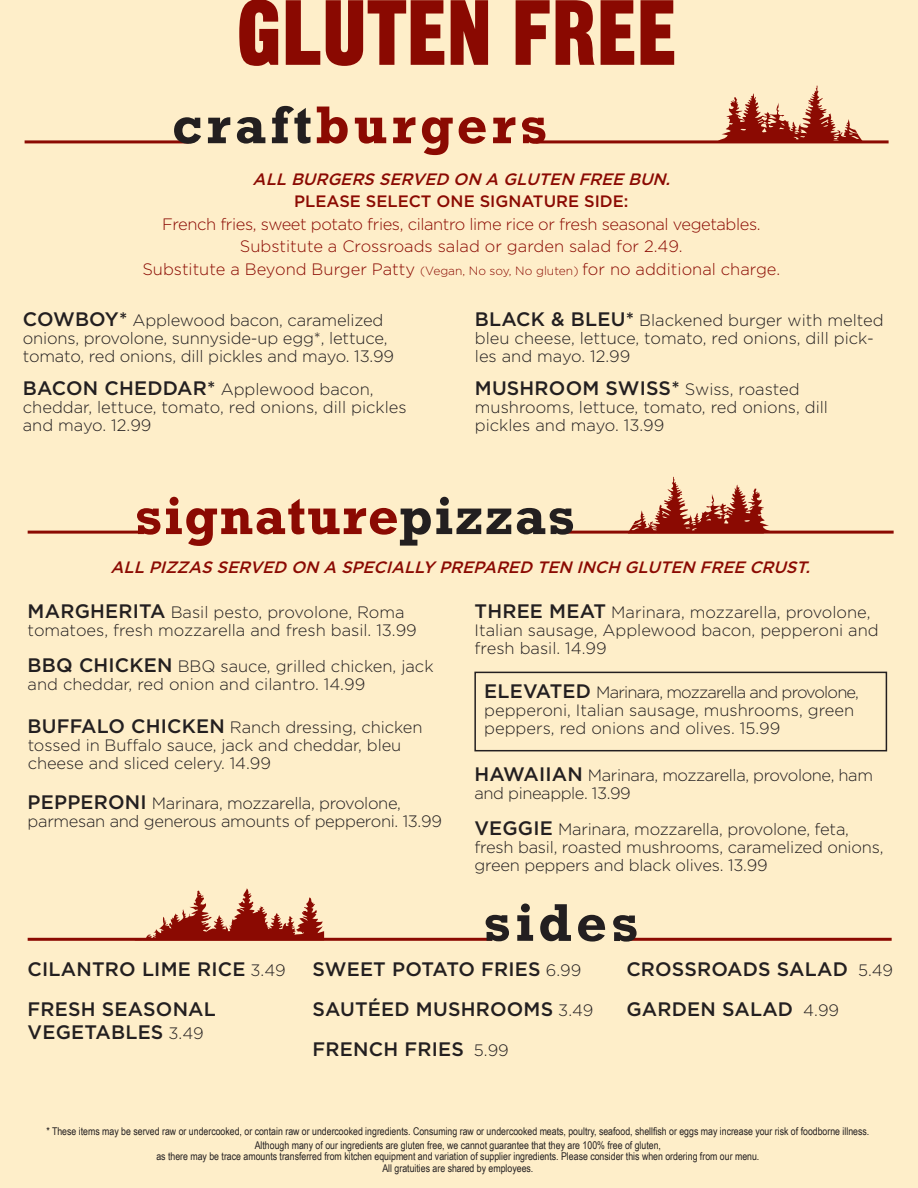
<style>
.page{position:relative;width:918px;height:1188px;background:#feeec9}
.page>*{position:absolute;margin:0;border:0;box-sizing:border-box;transform-origin:0 0}
.t1{font:90px "Gothic Thirteen Std";color:#8b0a02}
.t2{font:700 54px "Rockwell";letter-spacing:.025em;color:#8b0a02}
.t3{font:700 54px "Rockwell";letter-spacing:.075em;color:#8b0a02}
.t4{font:700 54px "Rockwell";letter-spacing:.07em;color:#231f20}
.t5{font:500 19.5px/39.8px "Gotham";letter-spacing:.01em;color:#231f20}
.t6{font:300 16.5px/18px "Gotham";letter-spacing:-.005em;color:#231f20}
.t7{font:300 16.5px/22.5px "Gotham";letter-spacing:-.01em;color:#8b0a02;text-align:center}
.t8{font:italic 500 16.5px "Gotham";color:#8b0a02}
.t9{font:300 16.5px/18px "Gotham";letter-spacing:-.025em;color:#231f20}
.t10{font:500 16.5px "Gotham";color:#8b0a02}
.t11{font:10.65px/13.5px "Arial Narrow";color:#231f20;text-align:center}
.s1{color:#231f20}
.s2{font-size:12px}
.s3{font-weight:500;font-size:19.5px}
.s4{font-weight:300;font-size:16.5px}
</style>
<div class="page">
<hr style="left:536px;top:140px;width:353px;height:3px;background:#8b0a02">
<hr style="left:25px;top:140px;width:164px;height:3px;background:#8b0a02">
<svg style="left:718px;top:85px;width:145px;height:56px"></svg>
<hr style="left:28px;top:531px;width:127px;height:3px;background:#8b0a02">
<hr style="left:563px;top:531px;width:331px;height:3px;background:#8b0a02">
<svg style="left:628px;top:477px;width:145px;height:57px"></svg>
<div style="left:474px;top:672px;width:413px;height:79px;border:2px solid #231f20"></div>
<hr style="left:28px;top:938px;width:464px;height:3px;background:#8b0a02">
<hr style="left:623px;top:938px;width:269px;height:3px;background:#8b0a02">
<svg style="left:135px;top:888px;width:189px;height:53px"></svg>
<h1 class="t1" style="left:237px;top:-23px;width:441px">GLUTEN FREE</h1>
<h2 class="t3" style="left:172px;top:92px;width:377px"><span class="s1">craft</span>burgers</h2>
<p class="t8" style="left:253px;top:170px;width:424px">ALL BURGERS SERVED ON A GLUTEN FREE BUN.</p>
<p class="t10" style="left:294px;top:192px;width:336px">PLEASE SELECT ONE SIGNATURE SIDE:</p>
<p class="t7" style="left:142px;top:213px;width:639px">French fries, sweet potato fries, cilantro lime rice or fresh seasonal vegetables.<br>Substitute a Crossroads salad or garden salad for 2.49.<br>Substitute a Beyond Burger Patty <span class="s2">(Vegan, No soy, No gluten)</span> for no additional charge.</p>
<p class="t6" style="left:23px;top:311px;width:373px"><span class="s3">COWBOY*</span> Applewood bacon, caramelized onions, provolone, sunnyside-up egg*, lettuce, tomato, red onions, dill pickles and mayo. 13.99</p>
<p class="t6" style="left:23px;top:380px;width:385px"><span class="s3">BACON CHEDDAR*</span> Applewood bacon, cheddar, lettuce, tomato, red onions, dill pickles and mayo. 12.99</p>
<p class="t6" style="left:475px;top:311px;width:410px"><span class="s3">BLACK &amp; BLEU*</span> Blackened burger with melted bleu cheese, lettuce, tomato, red onions, dill pick&shy;les and mayo. 12.99</p>
<p class="t5" style="left:475px;top:368px;width:326px">MUSHROOM SWISS* <span class="s4">Swiss, roasted</span></p>
<p class="t6" style="left:475px;top:398px;width:355px">mushrooms, lettuce, tomato, red onions, dill pickles and mayo. 13.99</p>
<h2 class="t2" style="left:135px;top:483px;width:442px">signature<span class="s1">pizzas</span></h2>
<p class="t8" style="left:110px;top:557px;width:706px">ALL PIZZAS SERVED ON A SPECIALLY PREPARED TEN INCH GLUTEN FREE CRUST.</p>
<p class="t6" style="left:28px;top:604px;width:391px"><span class="s3">MARGHERITA</span> Basil pesto, provolone, Roma tomatoes, fresh mozzarella and fresh basil. 13.99</p>
<p class="t6" style="left:28px;top:658px;width:407px"><span class="s3">BBQ CHICKEN</span> BBQ sauce, grilled chicken, jack and cheddar, red onion and cilantro. 14.99</p>
<p class="t6" style="left:28px;top:718px;width:396px"><span class="s3">BUFFALO CHICKEN</span> Ranch dressing, chicken tossed in Buffalo sauce, jack and cheddar, bleu cheese and sliced celery. 14.99</p>
<p class="t6" style="left:28px;top:794px;width:416px"><span class="s3">PEPPERONI</span> Marinara, mozzarella, provolone, parmesan and generous amounts of pepperoni. 13.99</p>
<p class="t6" style="left:475px;top:604px;width:406px"><span class="s3">THREE MEAT</span> Marinara, mozzarella, provolone,<br>Italian sausage, Applewood bacon, pepperoni and fresh basil. 14.99</p>
<p class="t6" style="left:484px;top:683px;width:376px"><span class="s3">ELEVATED</span> Marinara, mozzarella and provolone, pepperoni, Italian sausage, mushrooms, green peppers, red onions and olives. 15.99</p>
<p class="t9" style="left:474px;top:766px;width:400px"><span class="s3">HAWAIIAN</span> Marinara, mozzarella, provolone, ham and pineapple. 13.99</p>
<p class="t6" style="left:474px;top:820px;width:411px"><span class="s3">VEGGIE</span> Marinara, mozzarella, provolone, feta, fresh basil, roasted mushrooms, caramelized onions, green peppers and black olives. 13.99</p>
<h2 class="t4" style="left:483px;top:890px;width:157px">sides</h2>
<p class="t5" style="left:28px;top:949px;width:260px">CILANTRO LIME RICE <span class="s4">3.49<br></span>FRESH SEASONAL</p>
<p class="t5" style="left:28px;top:1012px;width:178px">VEGETABLES <span class="s4">3.49</span></p>
<p class="t5" style="left:313px;top:949px;width:282px">SWEET POTATO FRIES <span class="s4">6.99<br></span>SAUTÉED MUSHROOMS <span class="s4">3.49<br></span>FRENCH FRIES <span class="s4">5.99</span></p>
<p class="t5" style="left:626px;top:949px;width:268px">CROSSROADS SALAD <span class="s4">5.49<br></span>GARDEN SALAD <span class="s4">4.99</span></p>
<p class="t11" style="left:46px;top:1124px;width:824px">* These items may be served raw or undercooked, or contain raw or undercooked ingredients. Consuming raw or undercooked meats, poultry, seafood, shellfish or eggs may increase your risk of foodborne illness.<br>Although many of our ingredients are gluten free, we cannot guarantee that they are 100% free of gluten,</p>
<p class="t11" style="left:156px;top:1150px;width:605px;line-height:11.4px">as there may be trace amounts transferred from kitchen equipment and variation of supplier ingredients. Please consider this when ordering from our menu.<br>All gratuities are shared by employees.</p>
</div>
